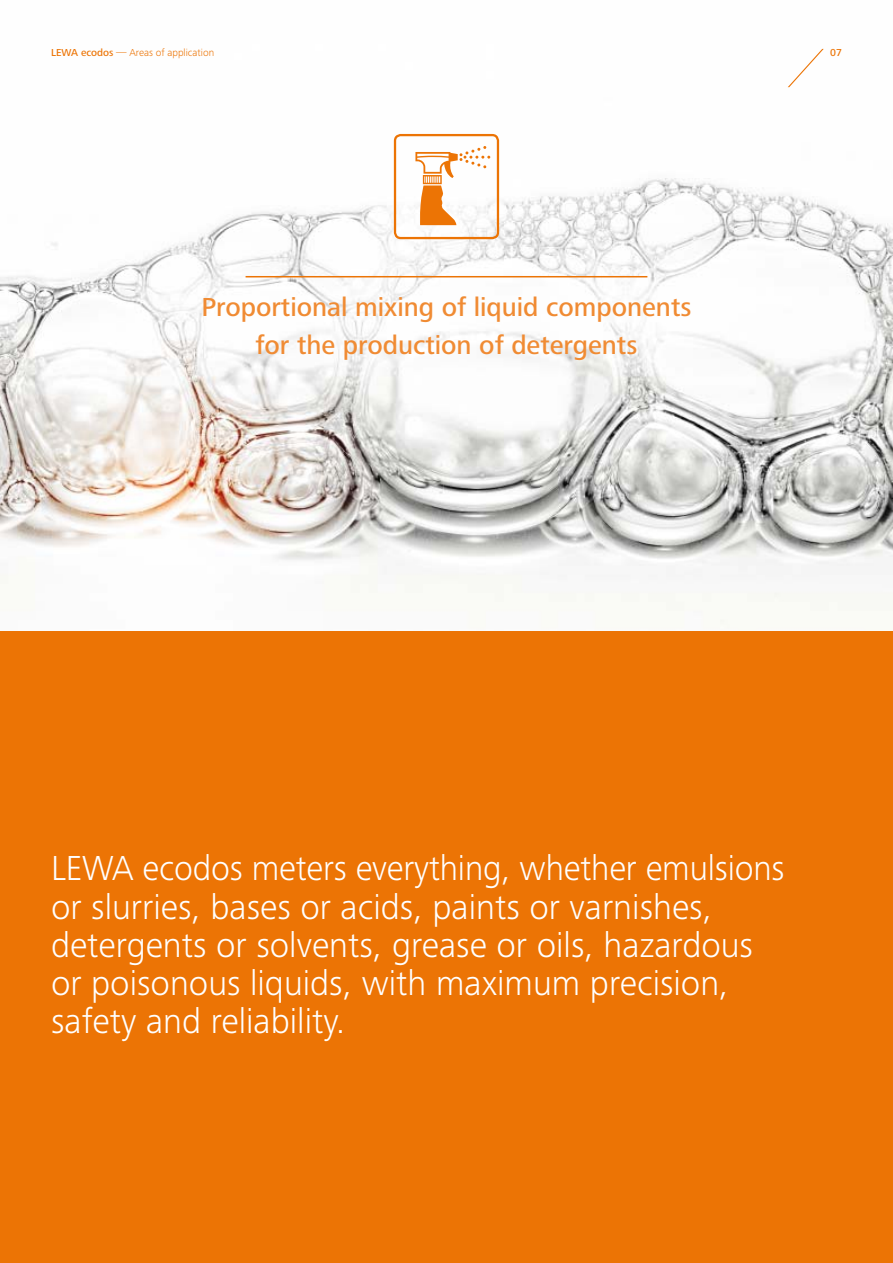
<style>
.page{position:relative;width:893px;height:1263px;background:#fff}
.page>*{position:absolute;margin:0;border:0;box-sizing:border-box;transform-origin:0 0}
.t1{font:300 36px/38.2px "Frutiger Next LTW1 G";color:#fff}
.t2{font:500 27px/38.2px "Frutiger Next LTW1 G";color:#f08b33;text-align:center}
.t3{font:300 10.5px "Frutiger Next LTW1 G";color:#ec7405}
.t4{font:500 10.5px "Frutiger Next LTW1 G";color:#ec7405}
.s1{font-weight:500}
</style>
<div class="page">
<img style="left:0;top:133px;width:893px;height:491px">
<div style="left:0;top:631px;width:893px;height:632px;background:#ec7405"></div>
<svg style="left:788px;top:48px;width:36px;height:40px"></svg>
<svg style="left:394px;top:134px;width:105px;height:105px"></svg>
<hr style="left:246px;top:276px;width:401px;height:1px;background:#ec7405">
<p class="t3" style="left:51px;top:47px;width:165px"><span class="s1">LEWA ecodos</span> — Areas of application</p>
<p class="t4" style="left:830px;top:47px;width:13px">07</p>
<p class="t2" style="left:201px;top:288px;width:492px">Proportional mixing of liquid components for the production of detergents</p>
<p class="t1" style="left:51px;top:849px;width:735px">LEWA ecodos meters everything, whether emulsions or slurries, bases or acids, paints or varnishes, detergents or solvents, grease or oils, hazardous or poisonous liquids, with maximum precision, safety and reliability.</p>
</div>
